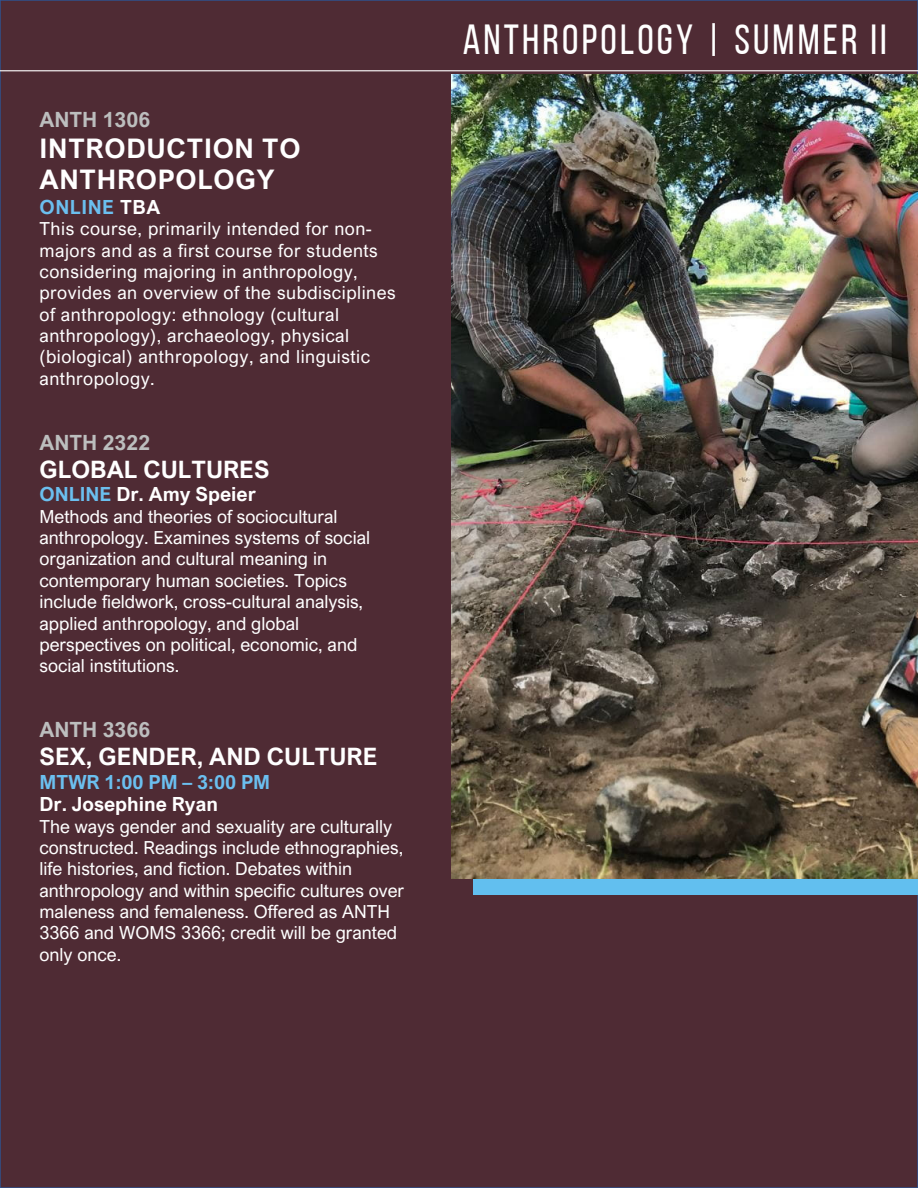
<style>
.page{position:relative;width:918px;height:1188px;background:#4f2b34}
.page>*{position:absolute;margin:0;border:0;box-sizing:border-box;transform-origin:0 0}
.t1{font:42px "Bebas Neue";letter-spacing:.075em;color:#fff}
.t2{font:700 27px/31.5px "Arial Nova";letter-spacing:.03em;color:#fff}
.t3{font:700 24px "Arial Nova";color:#fff}
.t4{font:700 21px "Arial Nova";color:#bcbebe}
.t5{font:700 19.5px "Arial Nova";color:#fff}
.t6{font:700 19.5px "Arial Nova";letter-spacing:.015em;color:#6bbfef}
.t7{font:18px/21.3px "Arial Nova";color:#fff}
.t8{font:18px/21.3px "Arial Nova";letter-spacing:.03em;color:#fff}
.s1{color:#fff}
.s2{color:#6bbfef}
</style>
<div class="page">
<hr style="left:0;top:70px;width:918px;height:1px;background:#fff">
<div style="left:473px;top:620px;width:445px;height:275px;background:#62bfef"></div>
<img style="left:451px;top:75px;width:467px;height:803px">
<p class="t4" style="left:40px;top:107px;width:112px">ANTH 1306</p>
<h2 class="t2" style="left:40px;top:132px;width:263px">INTRODUCTION TO<br>ANTHROPOLOGY</h2>
<p class="t6" style="left:40px;top:195px;width:122px">ONLINE <span class="s1">TBA</span></p>
<p class="t8" style="left:40px;top:218px;width:358px">This course, primarily intended for non&shy;majors and as a first course for students considering majoring in anthropology, provides an overview of the subdisciplines of anthropology: ethnology (cultural anthropology), archaeology, physical (biological) anthropology, and linguistic anthropology.</p>
<p class="t4" style="left:40px;top:429px;width:112px">ANTH 2322</p>
<h3 class="t3" style="left:40px;top:454px;width:231px">GLOBAL CULTURES</h3>
<p class="t5" style="left:40px;top:482px;width:218px"><span class="s2">ONLINE</span> Dr. Amy Speier</p>
<p class="t7" style="left:40px;top:505px;width:332px">Methods and theories of sociocultural anthropology. Examines systems of social organization and cultural meaning in contemporary human societies. Topics include fieldwork, cross-cultural analysis, applied anthropology, and global perspectives on political, economic, and social institutions.</p>
<p class="t4" style="left:40px;top:716px;width:112px">ANTH 3366</p>
<h3 class="t3" style="left:40px;top:742px;width:339px">SEX, GENDER, AND CULTURE</h3>
<p class="t6" style="left:40px;top:770px;width:232px">MTWR 1:00 PM – 3:00 PM</p>
<p class="t5" style="left:40px;top:792px;width:180px">Dr. Josephine Ryan</p>
<p class="t7" style="left:40px;top:815px;width:366px">The ways gender and sexuality are culturally constructed. Readings include ethnographies, life histories, and fiction. Debates within anthropology and within specific cultures over maleness and femaleness. Offered as ANTH 3366 and WOMS 3366; credit will be granted only once.</p>
<h1 class="t1" style="left:463px;top:22px;width:426px">ANTHROPOLOGY | SUMMER II</h1>
</div>
